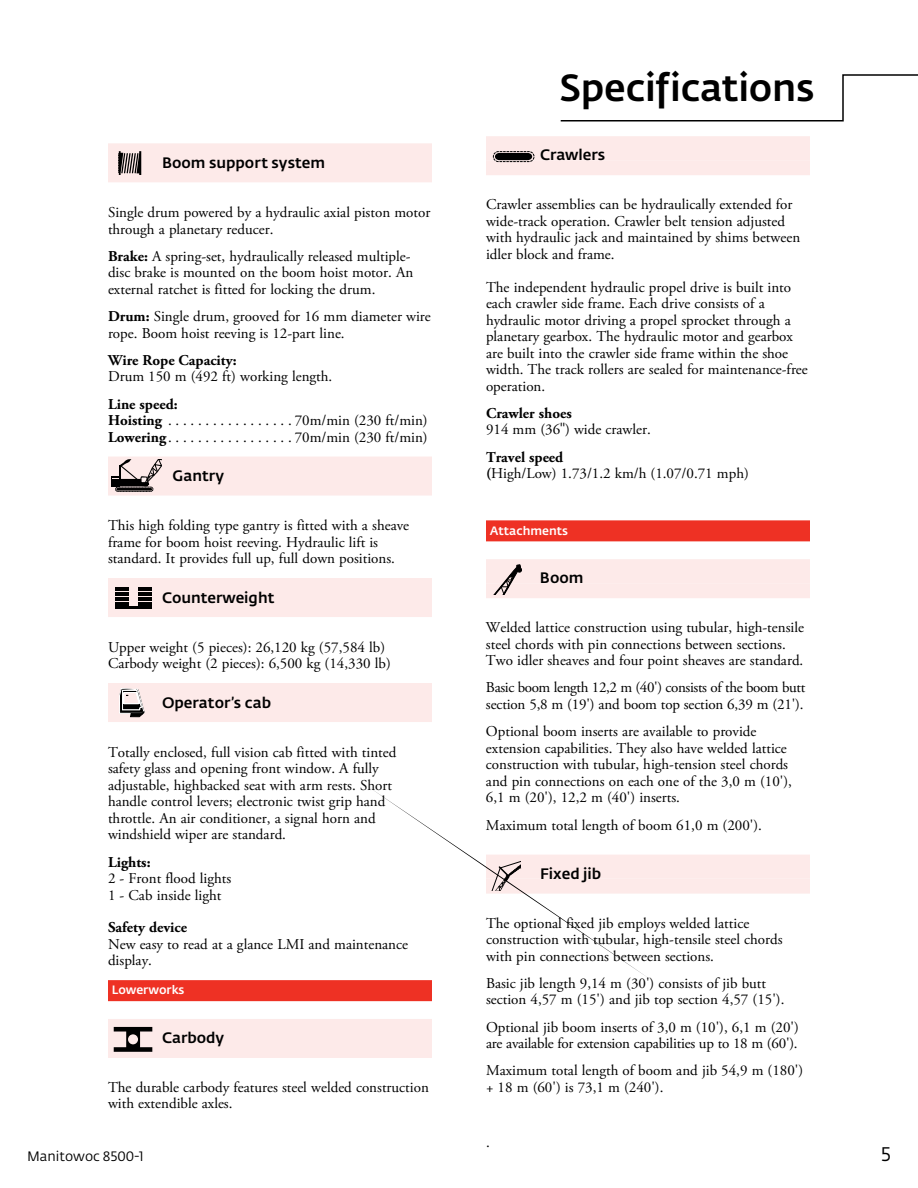
<style>
.page{position:relative;width:918px;height:1188px;background:#fff}
.page>*{position:absolute;margin:0;border:0;box-sizing:border-box;transform-origin:0 0}
.t1{font:500 37.5px "Fedra Sans Pro";letter-spacing:-.005em;color:#000}
.t2{font:19.5px "Fedra Sans Pro";color:#000}
.t3{font:15px/16.5px "Adobe Garamond Pro";color:#000}
.t4{font:15px/16.5px "Adobe Garamond Pro";letter-spacing:-.025em;color:#000}
.t5{font:500 15px "Fedra Sans Pro";color:#000}
.t6{font:700 15px/16.5px "Adobe Garamond Pro";color:#000}
.t7{font:13.5px "Fedra Sans Pro";color:#000}
.t8{font:500 12px "Fedra Sans Pro";color:#fff}
.s1{font-weight:700}
.s2{font-weight:400}
.s3{font-family:"Fedra Sans Pro"}
</style>
<div class="page">
<svg style="left:560px;top:74px;width:358px;height:48px"></svg>
<div style="left:108px;top:143px;width:324px;height:39px;background:#fdeae9"></div>
<div style="left:108px;top:457px;width:324px;height:39px;background:#fdeae9"></div>
<div style="left:108px;top:578px;width:324px;height:39px;background:#fdeae9"></div>
<div style="left:108px;top:683px;width:324px;height:39px;background:#fdeae9"></div>
<div style="left:108px;top:980px;width:324px;height:21px;background:#ee3124"></div>
<div style="left:108px;top:1019px;width:324px;height:24px;background:#fdeae9"></div>
<div style="left:108px;top:1043px;width:324px;height:15px;background:#fdeae9"></div>
<svg style="left:119px;top:151px;width:22px;height:24px"></svg>
<hr style="left:116px;top:488px;width:36px;height:3px;background:#000">
<div style="left:115px;top:487px;width:38px;height:5px;border:1px dashed #000;border-radius:2px"></div>
<svg style="left:112px;top:459px;width:49px;height:28px"></svg>
<hr style="left:115px;top:606px;width:37px;height:2px;background:#000">
<hr style="left:115px;top:602px;width:14px;height:3px;background:#000">
<hr style="left:138px;top:602px;width:14px;height:3px;background:#000">
<hr style="left:115px;top:597px;width:14px;height:4px;background:#000">
<hr style="left:138px;top:597px;width:14px;height:4px;background:#000">
<hr style="left:115px;top:592px;width:14px;height:4px;background:#000">
<hr style="left:138px;top:592px;width:14px;height:4px;background:#000">
<hr style="left:115px;top:587px;width:14px;height:4px;background:#000">
<hr style="left:138px;top:587px;width:14px;height:4px;background:#000">
<svg style="left:119px;top:689px;width:25px;height:28px"></svg>
<svg style="left:114px;top:1027px;width:38px;height:25px"></svg>
<div style="left:486px;top:136px;width:324px;height:24px;background:#fdeae9"></div>
<div style="left:486px;top:160px;width:324px;height:15px;background:#fdeae9"></div>
<div style="left:486px;top:520px;width:324px;height:21px;background:#ee3124"></div>
<div style="left:486px;top:559px;width:324px;height:24px;background:#fdeae9"></div>
<div style="left:486px;top:583px;width:324px;height:15px;background:#fdeae9"></div>
<div style="left:486px;top:855px;width:324px;height:24px;background:#fdeae9"></div>
<div style="left:486px;top:879px;width:324px;height:15px;background:#fdeae9"></div>
<div style="left:493px;top:151px;width:42px;height:11px;border:1px dashed #000;border-radius:5px"></div>
<svg style="left:495px;top:153px;width:37px;height:7px"></svg>
<svg style="left:494px;top:565px;width:28px;height:29px"></svg>
<svg style="left:491px;top:861px;width:30px;height:30px"></svg>
<p class="t5" style="left:162px;top:154px;width:165px">Boom support system</p>
<p class="t3" style="left:108px;top:205px;width:324px">Single drum powered by a hydraulic axial piston motor through a planetary reducer.</p>
<p class="t3" style="left:108px;top:248px;width:307px"><span class="s1">Brake:</span> A spring-set, hydraulically released multiple&shy;disc brake is mounted on the boom hoist motor. An external ratchet is fitted for locking the drum.</p>
<p class="t3" style="left:108px;top:309px;width:324px"><span class="s1">Drum:</span> Single drum, grooved for 16 mm diameter wire rope. Boom hoist reeving is 12-part line.</p>
<p class="t6" style="left:108px;top:352px;width:130px">Wire Rope Capacity:</p>
<p class="t3" style="left:108px;top:369px;width:226px">Drum 150 m (492 ft) working length.</p>
<p class="t6" style="left:108px;top:396px;width:71px">Line speed:<br>Hoisting<span class="s2">.................</span></p>
<p class="t3" style="left:295px;top:413px;width:134px">70m/min (230 ft/min)</p>
<p class="t3" style="left:108px;top:429px;width:63px"><span class="s1">Lowering</span>.................</p>
<p class="t3" style="left:295px;top:429px;width:134px">70m/min (230 ft/min)</p>
<p class="t5" style="left:173px;top:467px;width:53px">Gantry</p>
<p class="t3" style="left:108px;top:518px;width:303px">This high folding type gantry is fitted with a sheave frame for boom hoist reeving. Hydraulic lift is standard. It provides full up, full down positions.</p>
<p class="t5" style="left:162px;top:588px;width:114px">Counterweight</p>
<p class="t3" style="left:108px;top:639px;width:284px">Upper weight (5 pieces): 26,120 kg (57,584 lb)<br>Carbody weight (2 pieces): 6,500 kg (14,330 lb)</p>
<p class="t5" style="left:162px;top:693px;width:110px">Operator’s cab</p>
<p class="t3" style="left:108px;top:744px;width:290px">Totally enclosed, full vision cab fitted with tinted safety glass and opening front window. A fully adjustable, highbacked seat with arm rests. Short handle control levers; electronic twist grip hand throttle. An air conditioner, a signal horn and windshield wiper are standard.</p>
<p class="t6" style="left:108px;top:854px;width:44px">Lights:</p>
<p class="t3" style="left:108px;top:871px;width:125px">2 - Front flood lights<br>1 - Cab inside light</p>
<p class="t6" style="left:108px;top:920px;width:81px">Safety device</p>
<p class="t3" style="left:108px;top:936px;width:302px">New easy to read at a glance LMI and maintenance display.</p>
<p class="t8" style="left:112px;top:983px;width:74px">Lowerworks</p>
<p class="t5" style="left:162px;top:1028px;width:64px">Carbody</p>
<p class="t3" style="left:108px;top:1079px;width:322px">The durable carbody features steel welded construction with extendible axles.</p>
<h1 class="t1" style="left:559px;top:65px;width:257px">Specifications</h1>
<p class="t5" style="left:540px;top:146px;width:67px">Crawlers</p>
<p class="t3" style="left:486px;top:197px;width:316px">Crawler assemblies can be hydraulically extended for wide-track operation. Crawler belt tension adjusted with hydraulic jack and maintained by shims between idler block and frame.</p>
<p class="t3" style="left:486px;top:279px;width:323px">The independent hydraulic propel drive is built into each crawler side frame. Each drive consists of a hydraulic motor driving a propel sprocket through a planetary gearbox. The hydraulic motor and gearbox are built into the crawler side frame within the shoe width. The track rollers are sealed for maintenance-free operation.</p>
<p class="t3" style="left:486px;top:405px;width:166px"><span class="s1">Crawler shoes<br></span>914 mm (36<span class="s3">"</span>) wide crawler.</p>
<p class="t3" style="left:486px;top:449px;width:264px"><span class="s1">Travel speed<br>(</span>High/Low) 1.73/1.2 km/h (1.07/0.71 mph)</p>
<p class="t8" style="left:490px;top:523px;width:80px">Attachments</p>
<p class="t5" style="left:540px;top:569px;width:45px">Boom</p>
<p class="t3" style="left:486px;top:620px;width:320px">Welded lattice construction using tubular, high-tensile steel chords with pin connections between sections.<br>Two idler sheaves and four point sheaves are standard.</p>
<p class="t4" style="left:486px;top:680px;width:321px">Basic boom length 12,2 m (40') consists of the boom butt section 5,8 m (19') and boom top section 6,39 m (21').</p>
<p class="t3" style="left:486px;top:724px;width:307px">Optional boom inserts are available to provide extension capabilities. They also have welded lattice construction with tubular, high-tension steel chords and pin connections on each one of the 3,0 m (10'), 6,1 m (20'), 12,2 m (40') inserts.</p>
<p class="t3" style="left:486px;top:817px;width:277px">Maximum total length of boom 61,0 m (200').</p>
<p class="t5" style="left:540px;top:864px;width:63px">Fixed jib</p>
<p class="t3" style="left:486px;top:915px;width:298px">The optional fixed jib employs welded lattice construction with tubular, high-tensile steel chords with pin connections between sections.</p>
<p class="t3" style="left:486px;top:975px;width:300px">Basic jib length 9,14 m (30') consists of jib butt section 4,57 m (15') and jib top section 4,57 (15').</p>
<p class="t3" style="left:486px;top:1019px;width:314px">Optional jib boom inserts of 3,0 m (10'), 6,1 m (20') are available for extension capabilities up to 18 m (60').</p>
<p class="t3" style="left:486px;top:1063px;width:319px">Maximum total length of boom and jib 54,9 m (180') + 18 m (60') is 73,1 m (240').</p>
<p class="t3" style="left:486px;top:1134px;width:5px">.</p>
<p class="t7" style="left:27px;top:1148px;width:118px">Manitowoc 8500-1</p>
<h2 class="t2" style="left:881px;top:1142px;width:12px">5</h2>
</div>
